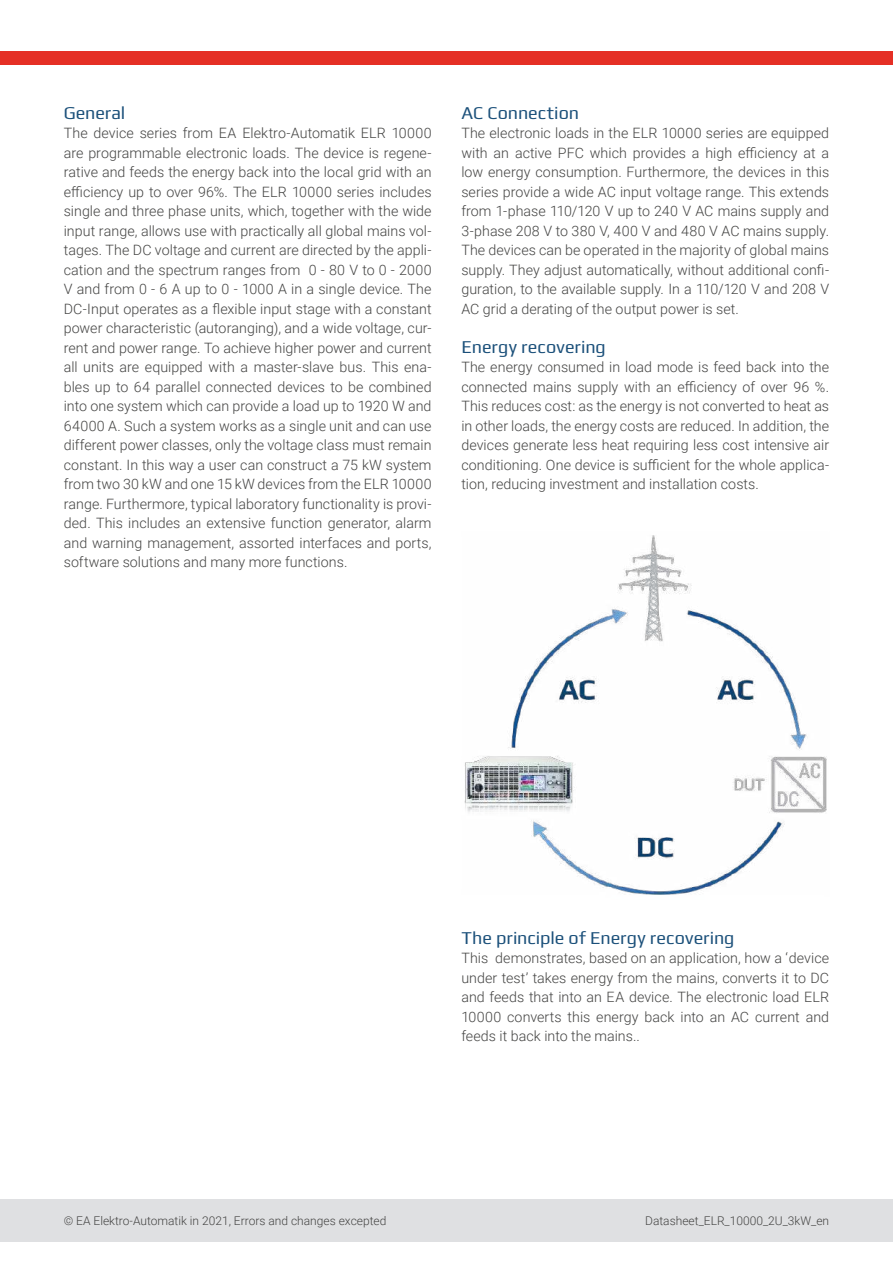
<style>
.page{position:relative;width:893px;height:1263px;background:#fff}
.page>*{position:absolute;margin:0;border:0;box-sizing:border-box;transform-origin:0 0}
.t1{font:18px "Play";color:#1b507a}
.t2{font:300 14.25px/19.5px "Roboto";letter-spacing:.005em;color:#444443;text-align:justify}
.t3{font:300 12px "Roboto";color:#444443}
</style>
<div class="page">
<div style="left:0;top:1199px;width:893px;height:43px;background:#dfe0e2"></div>
<div style="left:0;top:52px;width:893px;height:13px;background:#e52f25"></div>
<img style="left:464px;top:535px;width:363px;height:360px">
<p class="t1" style="left:64px;top:100px;width:63px">General</p>
<p class="t2" style="left:64px;top:123px;width:369px">The device series from EA Elektro-Automatik ELR 10000 are programmable electronic loads. The device is regene&shy;rative and feeds the energy back into the local grid with an efficiency up to over 96%. The ELR 10000 series includes single and three phase units, which, together with the wide input range, allows use with practically all global mains vol&shy;tages. The DC voltage and current are directed by the appli&shy;cation and the spectrum ranges from 0 - 80 V to 0 - 2000<br>V and from 0 - 6 A up to 0 - 1000 A in a single device. The DC-Input operates as a flexible input stage with a constant power characteristic (autoranging), and a wide voltage, cur&shy;rent and power range. To achieve higher power and current all units are equipped with a master-slave bus. This ena&shy;bles up to 64 parallel connected devices to be combined into one system which can provide a load up to 1920 W and 64000 A. Such a system works as a single unit and can use different power classes, only the voltage class must remain constant. In this way a user can construct a 75 kW system from two 30 kW and one 15 kW devices from the ELR 10000 range. Furthermore, typical laboratory functionality is provi&shy;ded. This includes an extensive function generator, alarm and warning management, assorted interfaces and ports, software solutions and many more functions.</p>
<p class="t1" style="left:461px;top:100px;width:119px">AC Connection</p>
<p class="t2" style="left:461px;top:123px;width:369px">The electronic loads in the ELR 10000 series are equipped with an active PFC which provides a high efficiency at a low energy consumption. Furthermore, the devices in this series provide a wide AC input voltage range. This extends from 1-phase 110/120 V up to 240 V AC mains supply and 3-phase 208 V to 380 V, 400 V and 480 V AC mains supply.<br>The devices can be operated in the majority of global mains supply. They adjust automatically, without additional confi&shy;guration, to the available supply. In a 110/120 V and 208 V AC grid a derating of the output power is set.</p>
<p class="t1" style="left:461px;top:334px;width:146px">Energy recovering</p>
<p class="t2" style="left:461px;top:357px;width:369px">The energy consumed in load mode is feed back into the connected mains supply with an efficiency of over 96 %.<br>This reduces cost: as the energy is not converted to heat as in other loads, the energy costs are reduced. In addition, the devices generate less heat requiring less cost intensive air conditioning. One device is sufficient for the whole applica&shy;tion, reducing investment and installation costs.</p>
<p class="t1" style="left:461px;top:925px;width:275px">The principle of Energy recovering</p>
<p class="t2" style="left:461px;top:948px;width:369px">This demonstrates, based on an application, how a ‘device under test’ takes energy from the mains, converts it to DC and feeds that into an EA device. The electronic load ELR 10000 converts this energy back into an AC current and feeds it back into the mains..</p>
<p class="t3" style="left:64px;top:1212px;width:324px">© EA Elektro-Automatik in 2021, Errors and changes excepted</p>
<p class="t3" style="left:645px;top:1212px;width:186px">Datasheet_ELR_10000_2U_3kW_en</p>
</div>
